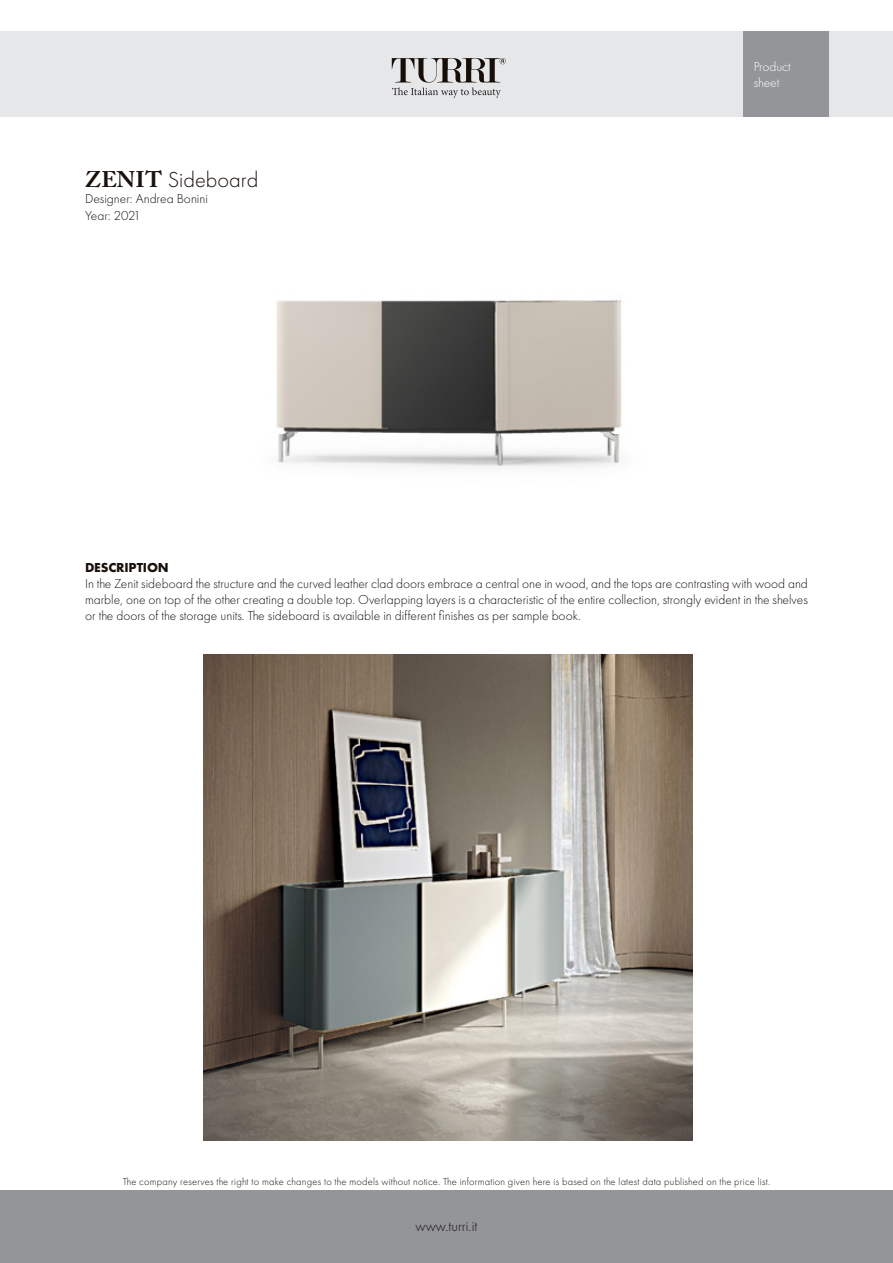
<style>
.page{position:relative;width:893px;height:1263px;background:#fff}
.page>*{position:absolute;margin:0;border:0;box-sizing:border-box;transform-origin:0 0}
.t1{font:300 22.5px "Futura PT";color:#1a110d}
.t2{font:300 15px "Futura PT";color:#1a110d}
.t3{font:300 13.5px/16.2px "Futura PT";color:#1a110d;text-align:justify}
.t4{font:300 13.5px "Futura PT";color:#fff}
.t5{font:700 13.5px "Futura PT";letter-spacing:-.01em;color:#1a110d}
.t6{font:300 13.5px "Futura PT";letter-spacing:-.02em;color:#1a110d}
.t7{font:300 10.5px "Futura PT";letter-spacing:.02em;color:#1a110d}
.s1{font-family:"Adobe Caslon Pro";font-weight:700}
</style>
<div class="page">
<div style="left:0;top:1191px;width:893px;height:72px;background:#939598"></div>
<div style="left:0;top:32px;width:893px;height:85px;background:#e6e7e9"></div>
<svg style="left:391px;top:58px;width:115px;height:40px"></svg>
<div style="left:743px;top:32px;width:85px;height:85px;background:#939598"></div>
<img style="left:203px;top:655px;width:489px;height:486px">
<img style="left:276px;top:300px;width:346px;height:168px">
<p class="t1" style="left:85px;top:167px;width:175px"><span class="s1">ZENIT</span> Sideboard</p>
<p class="t3" style="left:85px;top:191px;width:124px">Designer: Andrea Bonini</p>
<p class="t6" style="left:85px;top:207px;width:57px">Year: 2021</p>
<p class="t4" style="left:754px;top:59px;width:39px">Product</p>
<p class="t4" style="left:754px;top:75px;width:27px">sheet</p>
<p class="t5" style="left:85px;top:558px;width:85px">DESCRIPTION</p>
<p class="t3" style="left:85px;top:575px;width:724px">In the Zenit sideboard the structure and the curved leather clad doors embrace a central one in wood, and the tops are contrasting with wood and marble, one on top of the other creating a double top. Overlapping layers is a characteristic of the entire collection, strongly evident in the shelves or the doors of the storage units. The sideboard is available in different finishes as per sample book.</p>
<p class="t7" style="left:123px;top:1175px;width:649px">The company reserves the right to make changes to the models without notice. The information given here is based on the latest data published on the price list.</p>
<p class="t2" style="left:416px;top:1218px;width:63px">www.turri.it</p>
</div>
